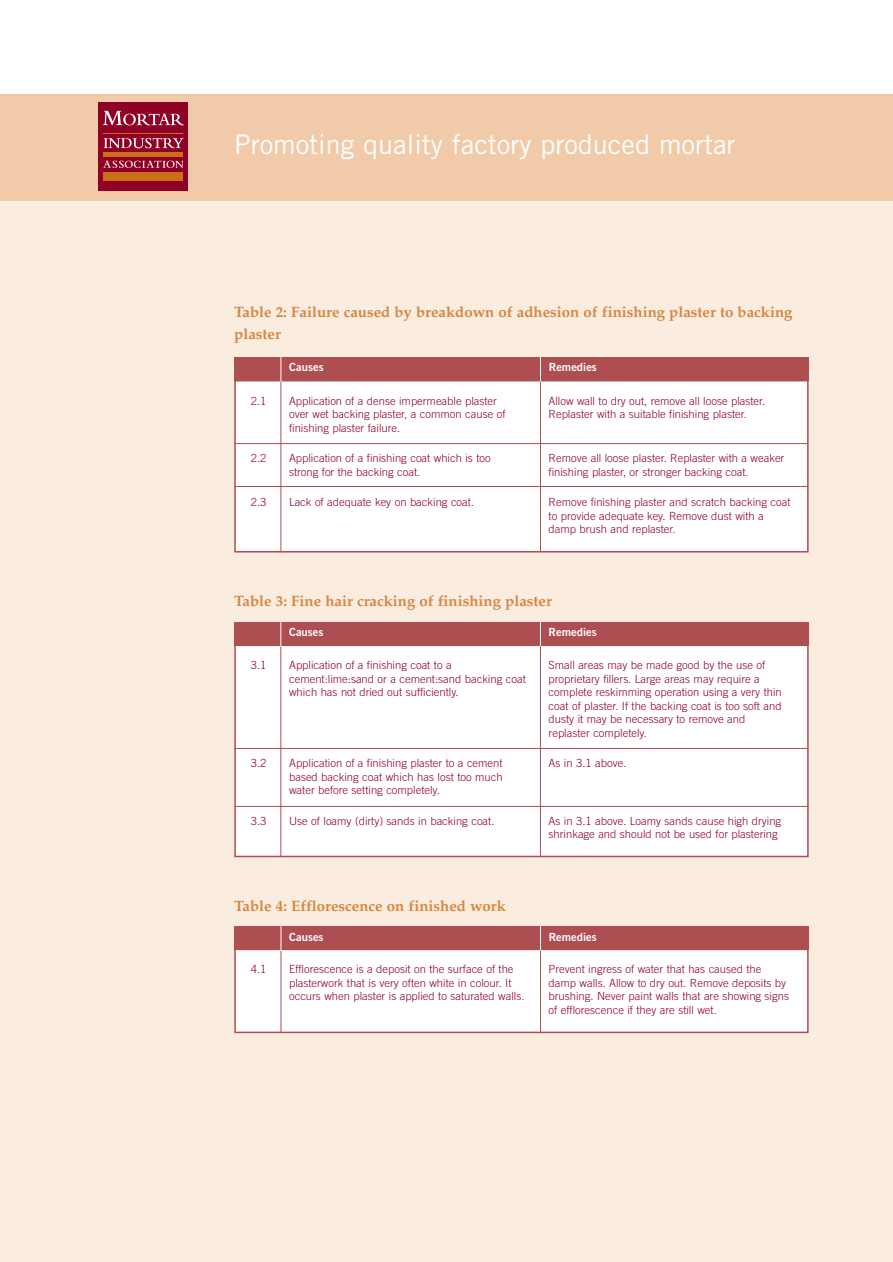
<style>
.page{position:relative;width:893px;height:1262px;background:#fff}
.page>*{position:absolute;margin:0;border:0;box-sizing:border-box;transform-origin:0 0}
.t1{font:27px "Trade Gothic";color:#fff}
.t2{font:700 15px/21.8px "Palatino";color:#d7853e}
.t3{font:300 11.25px/13.5px "Trade Gothic";color:#900126}
.t4{font:11.25px "Trade Gothic Bold Two";color:#fff}
</style>
<div class="page">
<div style="left:0;top:184px;width:892px;height:1077px;background:#faecdf"></div>
<div style="left:0;top:94px;width:892px;height:106px;background:#f0caa9"></div>
<div style="left:235px;top:949px;width:572px;height:83px;background:#fff"></div>
<div style="left:234px;top:948px;width:574px;height:85px;border:2px solid #ae4e51"></div>
<div style="left:235px;top:645px;width:572px;height:211px;background:#fff"></div>
<div style="left:234px;top:644px;width:574px;height:213px;border:2px solid #ae4e51"></div>
<div style="left:98px;top:102px;width:90px;height:89px;background:#900126"></div>
<hr style="left:103px;top:133px;width:80px;height:1px;background:#cd6e18">
<hr style="left:103px;top:152px;width:80px;height:4px;background:#cd6e18">
<div style="left:103px;top:172px;width:80px;height:8px;background:#cd6e18"></div>
<svg style="left:103px;top:161px;width:80px;height:7px"></svg>
<svg style="left:103px;top:111px;width:81px;height:14px"></svg>
<svg style="left:104px;top:138px;width:79px;height:10px"></svg>
<div style="left:235px;top:381px;width:572px;height:171px;background:#fff"></div>
<div style="left:234px;top:380px;width:574px;height:172px;border:2px solid #ae4e51"></div>
<div style="left:234px;top:357px;width:574px;height:24px;background:#ae4e51"></div>
<hr style="left:280px;top:382px;width:1px;height:170px;background:#ae4e51">
<svg style="left:280px;top:357px;width:1px;height:24px"></svg>
<hr style="left:540px;top:381px;width:1px;height:171px;background:#ae4e51">
<svg style="left:540px;top:357px;width:1px;height:24px"></svg>
<hr style="left:234px;top:443px;width:573px;height:1px;background:#ae4e51">
<hr style="left:234px;top:486px;width:574px;height:1px;background:#ae4e51">
<hr style="left:235px;top:806px;width:573px;height:1px;background:#ae4e51">
<div style="left:234px;top:622px;width:574px;height:24px;background:#ae4e51"></div>
<hr style="left:234px;top:748px;width:573px;height:1px;background:#ae4e51">
<hr style="left:280px;top:646px;width:1px;height:210px;background:#ae4e51">
<svg style="left:280px;top:622px;width:1px;height:24px"></svg>
<hr style="left:540px;top:646px;width:1px;height:210px;background:#ae4e51">
<svg style="left:540px;top:621px;width:1px;height:25px"></svg>
<div style="left:234px;top:926px;width:574px;height:24px;background:#ae4e51"></div>
<hr style="left:280px;top:951px;width:1px;height:81px;background:#ae4e51">
<svg style="left:280px;top:926px;width:1px;height:24px"></svg>
<hr style="left:540px;top:950px;width:1px;height:83px;background:#ae4e51">
<svg style="left:540px;top:926px;width:1px;height:24px"></svg>
<h1 class="t1" style="left:234px;top:134px;width:503px">Promoting quality factory produced mortar</h1>
<h2 class="t2" style="left:234px;top:303px;width:560px">Table 2: Failure caused by breakdown of adhesion of finishing plaster to backing plaster</h2>
<p class="t4" style="left:289px;top:363px;width:36px">Causes</p>
<p class="t4" style="left:549px;top:363px;width:50px">Remedies</p>
<p class="t3" style="left:251px;top:395px;width:17px">2.1</p>
<p class="t3" style="left:289px;top:395px;width:209px">Application of a dense impermeable plaster</p>
<p class="t3" style="left:548px;top:395px;width:218px">Allow wall to dry out, remove all loose plaster.</p>
<p class="t3" style="left:289px;top:408px;width:218px">over wet backing plaster, a common cause of</p>
<p class="t3" style="left:548px;top:408px;width:200px">Replaster with a suitable finishing plaster.</p>
<p class="t3" style="left:289px;top:422px;width:113px">finishing plaster failure.</p>
<p class="t3" style="left:251px;top:452px;width:17px">2.2</p>
<p class="t3" style="left:289px;top:452px;width:203px">Application of a finishing coat which is too</p>
<p class="t3" style="left:548px;top:452px;width:237px">Remove all loose plaster. Replaster with a weaker</p>
<p class="t3" style="left:289px;top:466px;width:133px">strong for the backing coat.</p>
<p class="t3" style="left:548px;top:466px;width:202px">finishing plaster, or stronger backing coat.</p>
<p class="t3" style="left:251px;top:496px;width:17px">2.3</p>
<p class="t3" style="left:289px;top:496px;width:187px">Lack of adequate key on backing coat.</p>
<p class="t3" style="left:548px;top:496px;width:243px">Remove finishing plaster and scratch backing coat to provide adequate key. Remove dust with a damp brush and replaster.</p>
<h2 class="t2" style="left:234px;top:592px;width:319px">Table 3: Fine hair cracking of finishing plaster</h2>
<p class="t4" style="left:289px;top:628px;width:36px">Causes</p>
<p class="t4" style="left:548px;top:628px;width:50px">Remedies</p>
<p class="t3" style="left:251px;top:659px;width:17px">3.1</p>
<p class="t3" style="left:289px;top:659px;width:164px">Application of a finishing coat to a</p>
<p class="t3" style="left:548px;top:659px;width:218px">Small areas may be made good by the use of</p>
<p class="t3" style="left:289px;top:673px;width:238px">cement:lime:sand or a cement:sand backing coat</p>
<p class="t3" style="left:548px;top:673px;width:213px">proprietary fillers. Large areas may require a</p>
<p class="t3" style="left:289px;top:686px;width:171px">which has not dried out sufficiently.</p>
<p class="t3" style="left:548px;top:686px;width:235px">complete reskimming operation using a very thin coat of plaster. If the backing coat is too soft and dusty it may be necessary to remove and replaster completely.</p>
<p class="t3" style="left:251px;top:757px;width:17px">3.2</p>
<p class="t3" style="left:289px;top:757px;width:215px">Application of a finishing plaster to a cement</p>
<p class="t3" style="left:548px;top:757px;width:79px">As in 3.1 above.</p>
<p class="t3" style="left:289px;top:771px;width:215px">based backing coat which has lost too much water before setting completely.</p>
<p class="t3" style="left:251px;top:815px;width:17px">3.3</p>
<p class="t3" style="left:289px;top:815px;width:207px">Use of loamy (dirty) sands in backing coat.</p>
<p class="t3" style="left:548px;top:815px;width:234px">As in 3.1 above. Loamy sands cause high drying shrinkage and should not be used for plastering</p>
<h2 class="t2" style="left:234px;top:896px;width:273px">Table 4: Efflorescence on finished work</h2>
<p class="t4" style="left:289px;top:932px;width:36px">Causes</p>
<p class="t4" style="left:548px;top:932px;width:50px">Remedies</p>
<p class="t3" style="left:251px;top:963px;width:17px">4.1</p>
<p class="t3" style="left:289px;top:963px;width:226px">Efflorescence is a deposit on the surface of the</p>
<p class="t3" style="left:548px;top:963px;width:214px">Prevent ingress of water that has caused the</p>
<p class="t3" style="left:289px;top:977px;width:224px">plasterwork that is very often white in colour. It</p>
<p class="t3" style="left:548px;top:977px;width:239px">damp walls. Allow to dry out. Remove deposits by</p>
<p class="t3" style="left:289px;top:990px;width:237px">occurs when plaster is applied to saturated walls.</p>
<p class="t3" style="left:548px;top:990px;width:242px">brushing. Never paint walls that are showing signs of efflorescence if they are still wet.</p>
</div>
